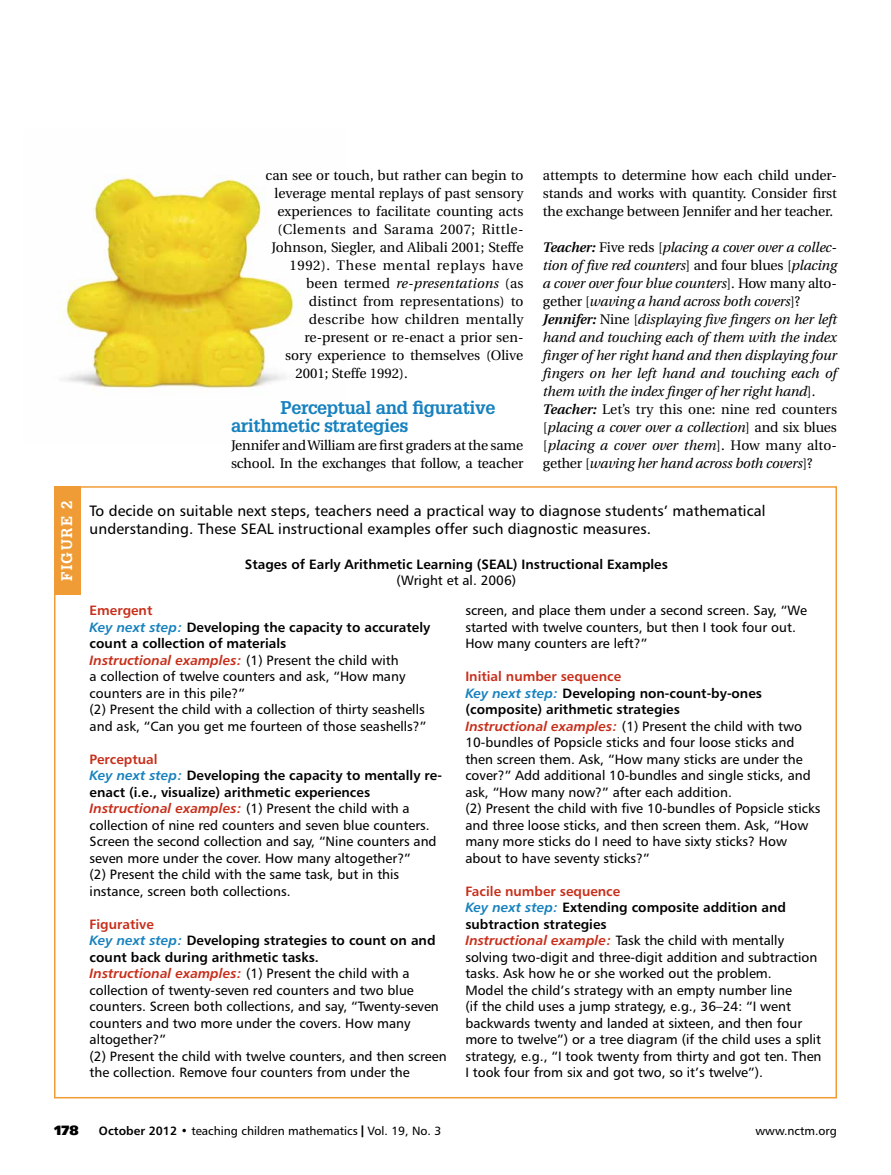
<style>
.page{position:relative;width:891px;height:1175px;background:#fff}
.page>*{position:absolute;margin:0;border:0;box-sizing:border-box;transform-origin:0 0}
.t1{font:700 18px/18px "Glypha";letter-spacing:-.02em;color:#1681be}
.t2{font:15px/18px "Humanist 777 BT Roman B";letter-spacing:.005em;color:#000}
.t3{font:700 15px "Glypha";letter-spacing:.1em;color:#fff}
.t4{font:italic 13.8px/18px "Utopia";letter-spacing:-.01em;color:#000}
.t5{font:13.8px/18px "Utopia";color:#000}
.t6{font:13.8px "Utopia";letter-spacing:.035em;color:#000}
.t7{font:italic 13.8px "Utopia";letter-spacing:.015em;color:#000}
.t8{font:13.8px "Utopia";letter-spacing:.04em;color:#000}
.t9{font:13.8px "Utopia";letter-spacing:.025em;color:#000}
.t10{font:13.5px/16.5px "Humanist 777 BT Roman B";color:#000}
.t11{font:13.5px/16.5px "Humanist 777 BT Bold B";color:#000}
.t12{font:13.5px "Humanist 777 BT Bold Italic B";color:#c72e1a}
.t13{font:13.5px "Humanist 777 BT Extra Black B";color:#000}
.t14{font:12px "Humanist 777 BT Roman B";color:#000}
.s1{font-weight:600}
.s2{font-style:normal}
.s3{color:#c72e1a}
.s4{font-family:"Humanist 777 BT Bold Italic B";color:#1681be}
.s5{font-family:"Humanist 777 BT Roman B";color:#000}
.s6{font-family:"Humanist 777 BT Bold Italic B";color:#c72e1a}
.s7{font-family:"Humanist 777 BT Bold B"}
.s8{font-family:"Interstate";font-weight:700}
</style>
<div class="page">
<img style="left:62px;top:175px;width:238px;height:215px">
<div style="left:54px;top:487px;width:27px;height:108px;background:#f09c36"></div>
<p class="t3" style="left:58px;top:581px;width:82px;rotate:-90deg">Figure 2</p>
<p class="t5" style="left:543px;top:167px;width:295px;text-align:justify">attempts to determine how each child under&shy;stands and works with quantity. Consider first the exchange between Jennifer and her teacher.</p>
<p class="t4" style="left:543px;top:239px;width:296px"><span class="s1">Teacher:</span> <span class="s2">Five reds [</span>placing a cover over a collec&shy;tion of five red counters<span class="s2">] and four blues [</span>placing a cover over four blue counters<span class="s2">]. How many alto&shy;gether [</span>waving a hand across both covers<span class="s2">]?<br></span><span class="s1">Jennifer:</span> <span class="s2">Nine [</span>displaying five fingers on her left hand and touching each of them with the index finger of her right hand and then displaying four fingers on her left hand and touching each of them with the index finger of her right hand<span class="s2">].<br></span><span class="s1">Teacher:</span> <span class="s2">Let’s try this one: nine red counters [</span>placing a cover over a collection<span class="s2">] and six blues [</span>placing a cover over them<span class="s2">]. How many alto&shy;gether [</span>waving her hand across both covers<span class="s2">]?</span></p>
<p class="t2" style="left:90px;top:502px;width:677px">To decide on suitable next steps, teachers need a practical way to diagnose students’ mathematical understanding. These SEAL instructional examples offer such diagnostic measures.</p>
<p class="t11" style="left:245px;top:555px;width:425px">Stages of Early Arithmetic Learning (SEAL) Instructional Examples</p>
<p class="t5" style="left:266px;top:167px;width:259px">can see or touch, but rather can begin to</p>
<p class="t5" style="left:275px;top:185px;width:251px">leverage mental replays of past sensory</p>
<p class="t5" style="left:278px;top:203px;width:247px">experiences to facilitate counting acts</p>
<p class="t6" style="left:278px;top:222px;width:248px">(Clements and Sarama 2007; Rittle-</p>
<p class="t5" style="left:272px;top:239px;width:253px">Johnson, Siegler, and Alibali 2001; Steffe</p>
<p class="t8" style="left:290px;top:258px;width:235px">1992). These mental replays have</p>
<p class="t7" style="left:306px;top:276px;width:219px"><span class="s2">been termed</span> re-presentations <span class="s2">(as</span></p>
<p class="t5" style="left:309px;top:293px;width:216px">distinct from representations) to</p>
<p class="t9" style="left:309px;top:312px;width:216px">describe how children mentally</p>
<p class="t5" style="left:305px;top:329px;width:220px">re-present or re-enact a prior sen-</p>
<p class="t5" style="left:285px;top:347px;width:240px">sory experience to themselves (Olive</p>
<p class="t5" style="left:296px;top:365px;width:114px">2001; Steffe 1992).</p>
<h1 class="t1" style="left:231px;top:398px;width:266px;text-indent:50px">Perceptual and figurative arithmetic strategies</h1>
<p class="t5" style="left:231px;top:437px;width:294px">Jennifer and William are first graders at the same school. In the exchanges that follow, a teacher</p>
<p class="t10" style="left:397px;top:571px;width:121px">(Wright et al. 2006)</p>
<p class="t11" style="left:90px;top:602px;width:342px"><span class="s3">Emergent<br></span><span class="s4">Key next step:</span> Developing the capacity to accurately count a collection of materials</p>
<p class="t12" style="left:90px;top:651px;width:311px">Instructional examples: <span class="s5">(1) Present the child with</span></p>
<p class="t10" style="left:90px;top:668px;width:338px">a collection of twelve counters and ask, “How many counters are in this pile?”<br>(2) Present the child with a collection of thirty seashells and ask, “Can you get me fourteen of those seashells?”</p>
<p class="t11" style="left:90px;top:750px;width:354px"><span class="s3">Perceptual<br></span><span class="s4">Key next step:</span> Developing the capacity to mentally re&shy;enact (i.e., visualize) arithmetic experiences</p>
<p class="t10" style="left:90px;top:800px;width:349px"><span class="s6">Instructional examples:</span> (1) Present the child with a collection of nine red counters and seven blue counters.<br>Screen the second collection and say, “Nine counters and seven more under the cover. How many altogether?”<br>(2) Present the child with the same task, but in this instance, screen both collections.</p>
<p class="t11" style="left:90px;top:915px;width:347px"><span class="s3">Figurative<br></span><span class="s4">Key next step:</span> Developing strategies to count on and count back during arithmetic tasks.</p>
<p class="t10" style="left:90px;top:965px;width:359px"><span class="s6">Instructional examples:</span> (1) Present the child with a collection of twenty-seven red counters and two blue counters. Screen both collections, and say, “Twenty-seven counters and two more under the covers. How many altogether?”<br>(2) Present the child with twelve counters, and then screen the collection. Remove four counters from under the</p>
<p class="t10" style="left:465px;top:602px;width:343px">screen, and place them under a second screen. Say, “We started with twelve counters, but then I took four out.<br>How many counters are left?”</p>
<p class="t11" style="left:465px;top:667px;width:298px"><span class="s3">Initial number sequence<br></span><span class="s4">Key next step:</span> Developing non-count-by-ones (composite) arithmetic strategies</p>
<p class="t10" style="left:465px;top:717px;width:357px"><span class="s6">Instructional examples:</span> (1) Present the child with two 10-bundles of Popsicle sticks and four loose sticks and then screen them. Ask, “How many sticks are under the cover?” Add additional 10-bundles and single sticks, and ask, “How many now?” after each addition.<br>(2) Present the child with five 10-bundles of Popsicle sticks and three loose sticks, and then screen them. Ask, “How many more sticks do I need to have sixty sticks? How about to have seventy sticks?”</p>
<p class="t11" style="left:465px;top:882px;width:322px"><span class="s3">Facile number sequence<br></span><span class="s4">Key next step:</span> Extending composite addition and subtraction strategies</p>
<p class="t10" style="left:465px;top:931px;width:358px"><span class="s6">Instructional example:</span> Task the child with mentally solving two-digit and three-digit addition and subtraction tasks. Ask how he or she worked out the problem.<br>Model the child’s strategy with an empty number line<br>(if the child uses a jump strategy, e.g., 36–24: “I went backwards twenty and landed at sixteen, and then four more to twelve”) or a tree diagram (if the child uses a split strategy, e.g., “I took twenty from thirty and got ten. Then I took four from six and got two, so it’s twelve”).</p>
<p class="t13" style="left:54px;top:1121px;width:26px">178</p>
<p class="t14" style="left:99px;top:1123px;width:344px"><span class="s7">October 2012 •</span> teaching children mathematics <span class="s8">|</span> Vol. 19, No. 3</p>
<p class="t14" style="left:756px;top:1123px;width:83px">www.nctm.org</p>
</div>
